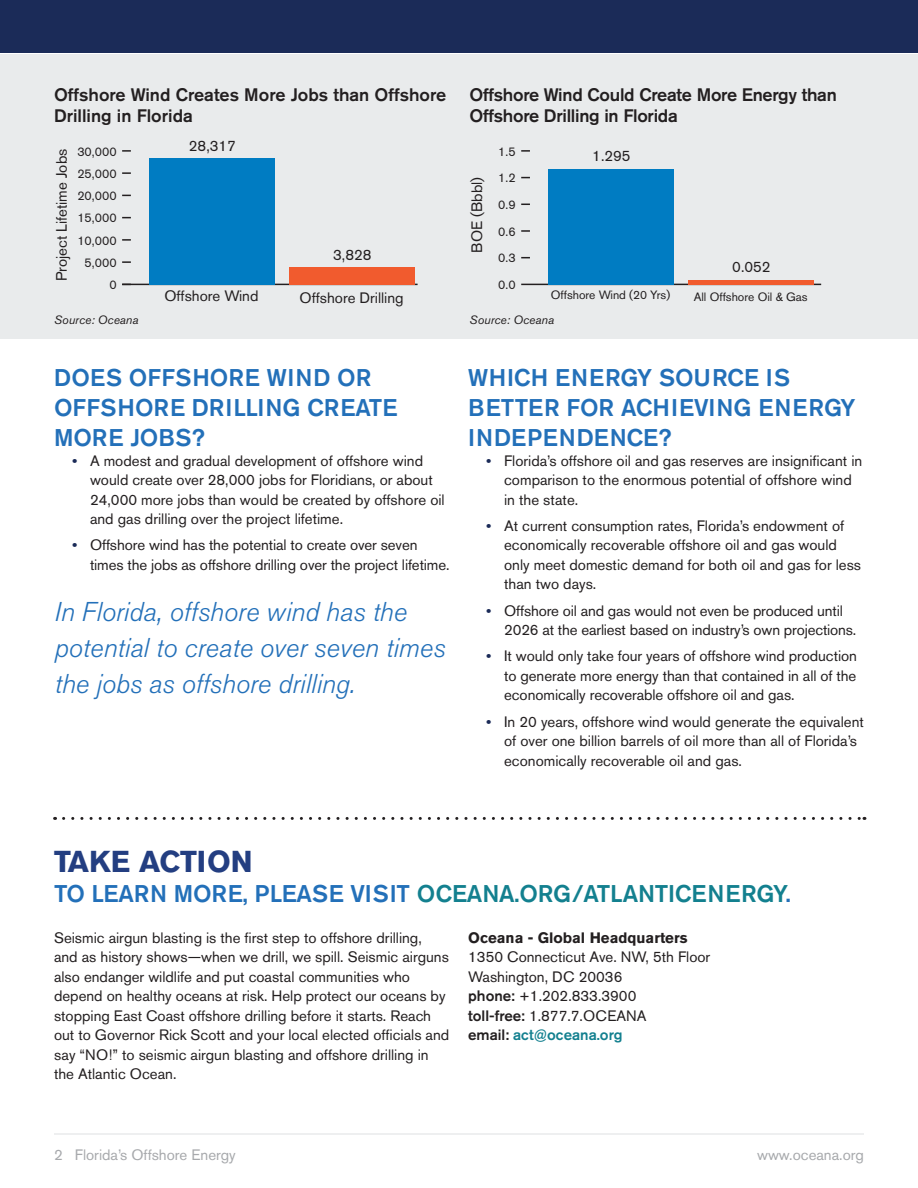
<style>
.page{position:relative;width:918px;height:1188px;background:#fff}
.page>*{position:absolute;margin:0;border:0;box-sizing:border-box;transform-origin:0 0}
.Header_1{font:700 30px "Akzidenz Grotesk BQ";color:#233e81}
.Pull_Quote{font:italic 300 27px/36px "Akzidenz Grotesk BQ";color:#2370b9}
.Header_2{font:500 24px/30px "Akzidenz Grotesk BQ";color:#2370b9}
.Header_2-2{font:500 24px "Akzidenz Grotesk BQ";letter-spacing:-.005em;color:#13808f}
.Chart_Graph_Title{font:500 18px/21px "Akzidenz Grotesk BQ";letter-spacing:-.015em;color:#231f20}
.Bullets{font:15px/19.5px "Akzidenz Grotesk BQ";color:#231f20}
.Body{font:15px/19.5px "Akzidenz Grotesk BQ";color:#231f20}
.Page_Footer{font:15px "Akzidenz Grotesk BQ";color:#a7a9ac}
.Body-2{font:700 15px "Akzidenz Grotesk BQ";color:#231f20}
.Body-3{font:500 15px "Akzidenz Grotesk BQ";color:#13808f}
.t1{font:12.45px "Akzidenz Grotesk BQ";color:#231f20}
.t2{font:12px "Akzidenz Grotesk BQ";color:#231f20}
.Source{font:italic 12px "Akzidenz Grotesk BQ";color:#231f20}
.s1{font-family:"Times New Roman";font-weight:700;color:#1b2b58}
.s2{color:#2370b9}
.s3{font-weight:500}
.s4{color:#231f20}
</style>
<div class="page">
<div style="left:0;top:0;width:918px;height:53px;background:#1b2b58"></div>
<hr style="left:54px;top:1133px;width:810px;height:2px;background:#e9ebec">
<div style="left:0;top:54px;width:918px;height:284px;background:#e9ebec"></div>
<svg style="left:64px;top:817px;width:801px;height:3px"></svg>
<hr style="left:122px;top:284px;width:296px;height:1px;background:#231f20">
<svg style="left:122px;top:261px;width:9px;height:2px"></svg>
<svg style="left:122px;top:239px;width:9px;height:2px"></svg>
<svg style="left:122px;top:172px;width:9px;height:2px"></svg>
<svg style="left:122px;top:150px;width:9px;height:2px"></svg>
<div style="left:289px;top:267px;width:126px;height:17px;background:#f15b2e"></div>
<div style="left:149px;top:158px;width:126px;height:126px;background:#007cc2"></div>
<hr style="left:521px;top:284px;width:300px;height:1px;background:#231f20">
<svg style="left:521px;top:230px;width:9px;height:2px"></svg>
<svg style="left:521px;top:150px;width:9px;height:2px"></svg>
<hr style="left:688px;top:280px;width:126px;height:4px;background:#f15b2e">
<div style="left:548px;top:169px;width:126px;height:115px;background:#007cc2"></div>
<p class="Chart_Graph_Title" style="left:54px;top:83px;width:394px">Offshore Wind Creates More Jobs than Offshore<br>Drilling in Florida</p>
<p class="t1" style="left:77px;top:144px;width:41px">30,000</p>
<p class="Body" style="left:52px;top:281px;width:134px;rotate:-90deg">Project Lifetime Jobs</p>
<p class="t1" style="left:77px;top:166px;width:41px">25,000</p>
<p class="t1" style="left:77px;top:188px;width:41px">20,000</p>
<p class="t1" style="left:77px;top:211px;width:41px">15,000</p>
<p class="t1" style="left:77px;top:233px;width:41px">10,000</p>
<p class="t1" style="left:85px;top:255px;width:34px">5,000</p>
<p class="t1" style="left:109px;top:277px;width:9px">0</p>
<p class="Source" style="left:54px;top:313px;width:86px">Source: Oceana</p>
<p class="Body" style="left:189px;top:136px;width:49px">28,317</p>
<p class="Body" style="left:164px;top:286px;width:96px">Offshore Wind</p>
<p class="Body" style="left:333px;top:245px;width:40px">3,828</p>
<p class="Body" style="left:300px;top:288px;width:106px">Offshore Drilling</p>
<p class="Header_2" style="left:54px;top:362px;width:345px">DOES OFFSHORE WIND OR<br>OFFSHORE DRILLING CREATE<br>MORE JOBS?</p>
<p class="Bullets" style="left:90px;top:451px;width:356px;text-indent:-18px"><span class="s1">•</span> A modest and gradual development of offshore wind would create over 28,000 jobs for Floridians, or about 24,000 more jobs than would be created by offshore oil and gas drilling over the project lifetime.</p>
<p class="Bullets" style="left:90px;top:535px;width:361px;text-indent:-18px"><span class="s1">•</span> Offshore wind has the potential to create over seven times the jobs as offshore drilling over the project lifetime.</p>
<p class="Pull_Quote" style="left:54px;top:594px;width:392px">In Florida, offshore wind has the potential to create over seven times the jobs as offshore drilling.</p>
<p class="Chart_Graph_Title" style="left:470px;top:83px;width:369px">Offshore Wind Could Create More Energy than<br>Offshore Drilling in Florida</p>
<p class="Body" style="left:467px;top:253px;width:78px;rotate:-90deg">BOE (Bbbl)</p>
<p class="t1" style="left:498px;top:144px;width:19px">1.5</p>
<p class="Body" style="left:592px;top:146px;width:40px">1.295</p>
<p class="t1" style="left:498px;top:171px;width:19px">1.2</p>
<p class="t1" style="left:498px;top:197px;width:19px">0.9</p>
<p class="t1" style="left:498px;top:224px;width:19px">0.6</p>
<p class="t1" style="left:498px;top:251px;width:19px">0.3</p>
<p class="t1" style="left:498px;top:277px;width:19px">0.0</p>
<p class="t2" style="left:551px;top:288px;width:121px">Offshore Wind (20 Yrs)</p>
<p class="Source" style="left:470px;top:313px;width:86px">Source: Oceana</p>
<p class="Body" style="left:732px;top:257px;width:40px">0.052</p>
<p class="t2" style="left:694px;top:290px;width:115px">All Offshore Oil &amp; Gas</p>
<p class="Header_2" style="left:468px;top:362px;width:389px">WHICH ENERGY SOURCE IS<br>BETTER FOR ACHIEVING ENERGY<br>INDEPENDENCE?</p>
<p class="Bullets" style="left:504px;top:451px;width:360px;text-indent:-18px"><span class="s1">•</span> Florida’s offshore oil and gas reserves are insignificant in comparison to the enormous potential of offshore wind in the state.</p>
<p class="Bullets" style="left:504px;top:516px;width:358px;text-indent:-18px"><span class="s1">•</span> At current consumption rates, Florida’s endowment of economically recoverable offshore oil and gas would only meet domestic demand for both oil and gas for less than two days.</p>
<p class="Bullets" style="left:504px;top:601px;width:354px;text-indent:-18px"><span class="s1">•</span> Offshore oil and gas would not even be produced until<br>2026 at the earliest based on industry’s own projections.</p>
<p class="Bullets" style="left:504px;top:646px;width:354px;text-align:justify;text-indent:-18px"><span class="s1">•</span> It would only take four years of offshore wind production to generate more energy than that contained in all of the economically recoverable offshore oil and gas.</p>
<p class="Bullets" style="left:504px;top:712px;width:361px;text-indent:-18px"><span class="s1">•</span> In 20 years, offshore wind would generate the equivalent of over one billion barrels of oil more than all of Florida’s economically recoverable oil and gas.</p>
<p class="Header_1" style="left:54px;top:844px;width:200px">TAKE ACTION</p>
<p class="Header_2-2" style="left:54px;top:879px;width:738px"><span class="s2">TO LEARN MORE, PLEASE VISIT</span> OCEANA.ORG/ATLANTICENERGY<span class="s2">.</span></p>
<p class="Body" style="left:54px;top:928px;width:397px">Seismic airgun blasting is the first step to offshore drilling,<br>and as history shows—when we drill, we spill. Seismic airguns also endanger wildlife and put coastal communities who depend on healthy oceans at risk. Help protect our oceans by stopping East Coast offshore drilling before it starts. Reach out to Governor Rick Scott and your local elected officials and say “NO!” to seismic airgun blasting and offshore drilling in the Atlantic Ocean.</p>
<p class="Body-2" style="left:468px;top:929px;width:221px">Oceana - Global Headquarters</p>
<p class="Body" style="left:468px;top:947px;width:244px">1350 Connecticut Ave. NW, 5th Floor</p>
<p class="Body" style="left:468px;top:967px;width:156px">Washington, DC 20036</p>
<p class="Body" style="left:468px;top:986px;width:170px"><span class="s3">phone:</span> +1.202.833.3900</p>
<p class="Body" style="left:468px;top:1006px;width:180px"><span class="s3">toll-free:</span> 1.877.7.OCEANA</p>
<p class="Body-3" style="left:468px;top:1026px;width:156px"><span class="s4">email:</span> act@oceana.org</p>
<p class="Page_Footer" style="left:54px;top:1146px;width:183px">2 Florida’s Offshore Energy</p>
<p class="Page_Footer" style="left:757px;top:1146px;width:108px">www.oceana.org</p>
</div>
